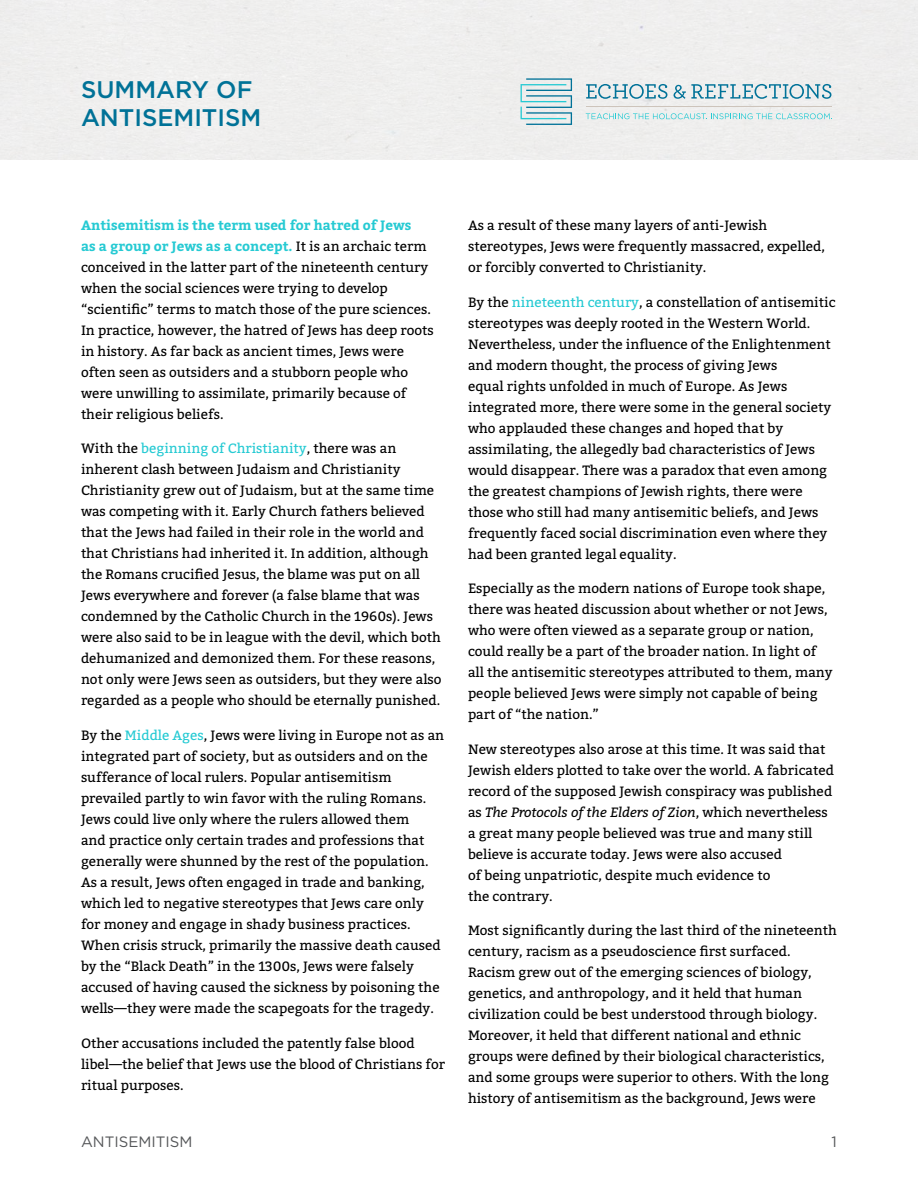
<style>
.page{position:relative;width:918px;height:1188px;background:#fff}
.page>*{position:absolute;margin:0;border:0;box-sizing:border-box;transform-origin:0 0}
.t1{font:500 24px/28.5px "Gotham";color:#007297}
.t2{font:15px "Gotham";color:#555759}
.t3{font:13.5px/21px "Bitter";color:#000}
.s1{font-weight:700;color:#26cad3}
.s2{color:#25cad3}
.s3{font-style:italic}
</style>
<div class="page">
<svg style="left:586px;top:113px;width:246px;height:6px"></svg>
<hr style="left:586px;top:106px;width:245px;height:1px;background:#cdc4bb">
<svg style="left:586px;top:84px;width:81px;height:15px"></svg>
<svg style="left:674px;top:84px;width:157px;height:15px"></svg>
<svg style="left:521px;top:78px;width:51px;height:47px;background:#b4d5db"></svg>
<h1 class="t1" style="left:81px;top:75px;width:182px">SUMMARY OF<br>ANTISEMITISM</h1>
<p class="t3" style="left:81px;top:215px;width:354px"><span class="s1">Antisemitism is the term used for hatred of Jews<br>as a group or Jews as a concept.</span> It is an archaic term conceived in the latter part of the nineteenth century when the social sciences were trying to develop “scientific” terms to match those of the pure sciences.<br>In practice, however, the hatred of Jews has deep roots in history. As far back as ancient times, Jews were often seen as outsiders and a stubborn people who were unwilling to assimilate, primarily because of their religious beliefs.</p>
<p class="t3" style="left:81px;top:438px;width:362px">With the <span class="s2">beginning of Christianity</span>, there was an inherent clash between Judaism and Christianity Christianity grew out of Judaism, but at the same time was competing with it. Early Church fathers believed that the Jews had failed in their role in the world and that Christians had inherited it. In addition, although the Romans crucified Jesus, the blame was put on all Jews everywhere and forever (a false blame that was condemned by the Catholic Church in the 1960s). Jews were also said to be in league with the devil, which both dehumanized and demonized them. For these reasons, not only were Jews seen as outsiders, but they were also regarded as a people who should be eternally punished.</p>
<p class="t3" style="left:81px;top:725px;width:365px">By the <span class="s2">Middle Ages</span>, Jews were living in Europe not as an integrated part of society, but as outsiders and on the sufferance of local rulers. Popular antisemitism prevailed partly to win favor with the ruling Romans.<br>Jews could live only where the rulers allowed them<br>and practice only certain trades and professions that generally were shunned by the rest of the population.<br>As a result, Jews often engaged in trade and banking, which led to negative stereotypes that Jews care only for money and engage in shady business practices.<br>When crisis struck, primarily the massive death caused by the “Black Death” in the 1300s, Jews were falsely accused of having caused the sickness by poisoning the wells—they were made the scapegoats for the tragedy.</p>
<p class="t3" style="left:81px;top:1032px;width:366px">Other accusations included the patently false blood libel—the belief that Jews use the blood of Christians for ritual purposes.</p>
<p class="t2" style="left:81px;top:1133px;width:113px">ANTISEMITISM</p>
<p class="t3" style="left:468px;top:215px;width:359px">As a result of these many layers of anti-Jewish stereotypes, Jews were frequently massacred, expelled, or forcibly converted to Christianity.</p>
<p class="t3" style="left:468px;top:291px;width:369px">By the <span class="s2">nineteenth century</span>, a constellation of antisemitic stereotypes was deeply rooted in the Western World.<br>Nevertheless, under the influence of the Enlightenment and modern thought, the process of giving Jews<br>equal rights unfolded in much of Europe. As Jews integrated more, there were some in the general society who applauded these changes and hoped that by assimilating, the allegedly bad characteristics of Jews would disappear. There was a paradox that even among the greatest champions of Jewish rights, there were those who still had many antisemitic beliefs, and Jews frequently faced social discrimination even where they had been granted legal equality.</p>
<p class="t3" style="left:468px;top:578px;width:366px">Especially as the modern nations of Europe took shape, there was heated discussion about whether or not Jews, who were often viewed as a separate group or nation, could really be a part of the broader nation. In light of all the antisemitic stereotypes attributed to them, many people believed Jews were simply not capable of being part of “the nation.”</p>
<p class="t3" style="left:468px;top:739px;width:368px">New stereotypes also arose at this time. It was said that Jewish elders plotted to take over the world. A fabricated record of the supposed Jewish conspiracy was published as <span class="s3">The Protocols of the Elders of Zion</span>, which nevertheless a great many people believed was true and many still believe is accurate today. Jews were also accused<br>of being unpatriotic, despite much evidence to<br>the contrary.</p>
<p class="t3" style="left:468px;top:920px;width:370px">Most significantly during the last third of the nineteenth century, racism as a pseudoscience first surfaced.<br>Racism grew out of the emerging sciences of biology, genetics, and anthropology, and it held that human civilization could be best understood through biology.<br>Moreover, it held that different national and ethnic groups were defined by their biological characteristics, and some groups were superior to others. With the long history of antisemitism as the background, Jews were</p>
<p class="t2" style="left:832px;top:1133px;width:7px">1</p>
</div>
